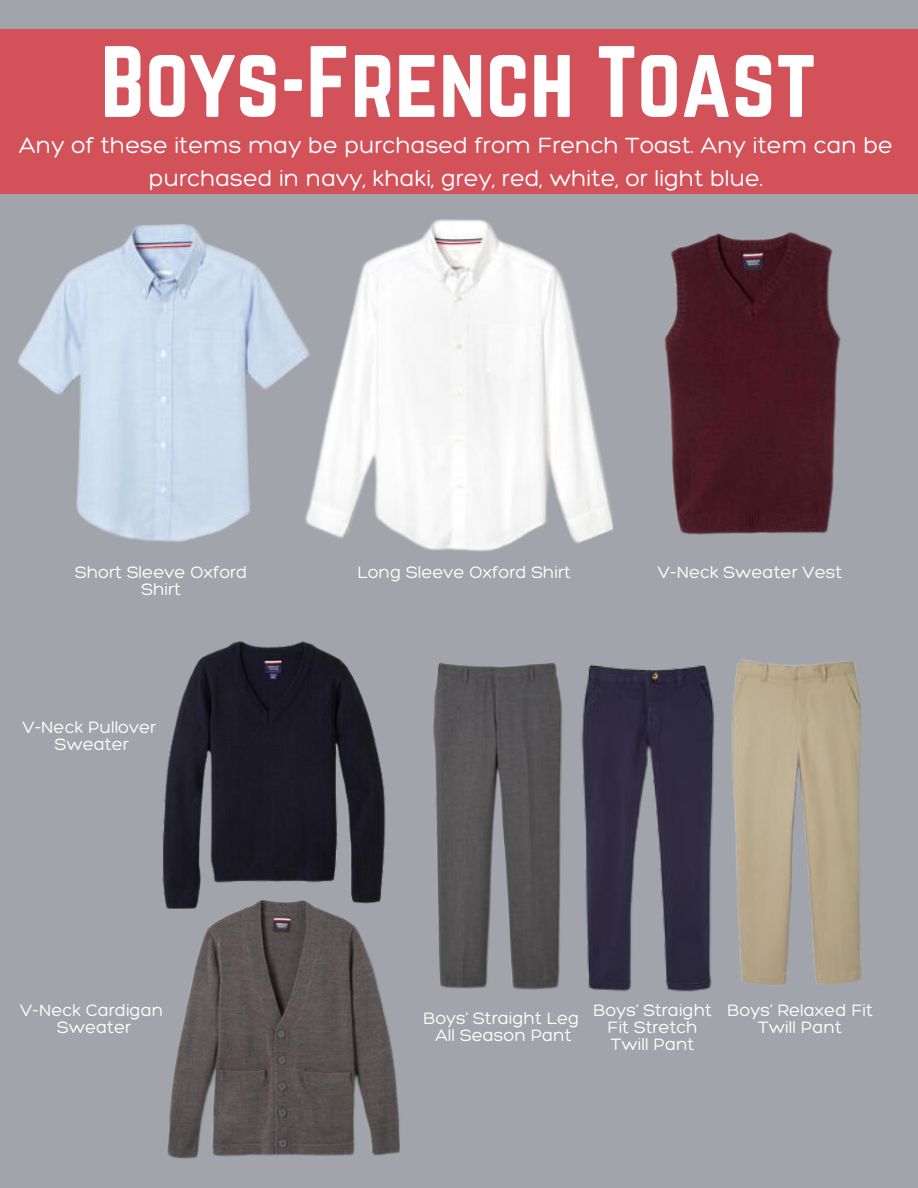
<style>
.page{position:relative;width:918px;height:1188px;background:#a1a4aa}
.page>*{position:absolute;margin:0;border:0;box-sizing:border-box;transform-origin:0 0}
.t1{font:88.5px "Norwester";color:#fff}
.t2{font:300 24px/32.7px "Hero";color:#fff;text-align:center}
.t3{font:300 18px/16.8px "Hero";color:#fff;text-align:center}
</style>
<div class="page">
<div style="left:0;top:29px;width:918px;height:165px;background:#d35159"></div>
<img style="left:18px;top:224px;width:254px;height:318px">
<img style="left:272px;top:219px;width:315px;height:332px">
<img style="left:438px;top:510px;width:421px;height:482px">
<img style="left:165px;top:641px;width:220px;height:154px">
<img style="left:587px;top:232px;width:272px;height:404px">
<img style="left:162px;top:795px;width:285px;height:364px">
<p class="t1" style="left:101px;top:28px;width:717px">Boys-French Toast</p>
<p class="t2" style="left:19px;top:128px;width:875px">Any of these items may be purchased from French Toast. Any item can be purchased in navy, khaki, grey, red, white, or light blue.</p>
<p class="t3" style="left:75px;top:563px;width:174px">Short Sleeve Oxford</p>
<p class="t3" style="left:357px;top:563px;width:215px">Long Sleeve Oxford Shirt</p>
<p class="t3" style="left:141px;top:580px;width:41px">Shirt</p>
<p class="t3" style="left:22px;top:719px;width:135px">V-Neck Pullover</p>
<p class="t3" style="left:55px;top:736px;width:76px">Sweater</p>
<p class="t3" style="left:658px;top:563px;width:186px">V-Neck Sweater Vest</p>
<p class="t3" style="left:20px;top:1001px;width:145px">V-Neck Cardigan</p>
<p class="t3" style="left:57px;top:1018px;width:76px">Sweater</p>
<p class="t3" style="left:423px;top:1009px;width:158px">Boys’ Straight Leg</p>
<p class="t3" style="left:435px;top:1026px;width:138px">All Season Pant</p>
<p class="t3" style="left:593px;top:1001px;width:120px">Boys’ Straight<br>Fit Stretch<br>Twill Pant</p>
<p class="t3" style="left:727px;top:1001px;width:147px">Boys’ Relaxed Fit<br>Twill Pant</p>
</div>
